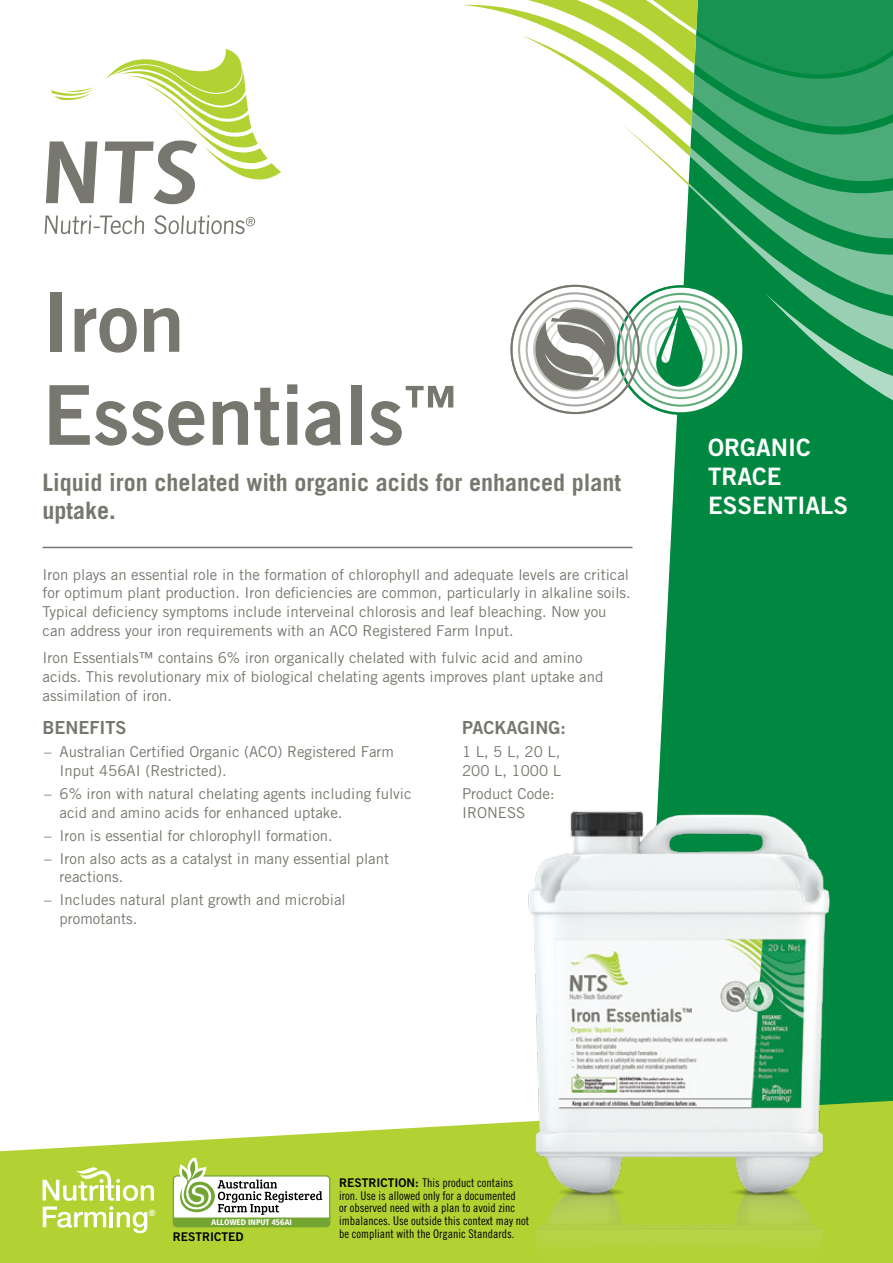
<style>
.page{position:relative;width:893px;height:1263px;background:#fff}
.page>*{position:absolute;margin:0;border:0;box-sizing:border-box;transform-origin:0 0}
.t1{font:82.5px/93px "Trade Gothic Bold Two";color:#77776f}
.t2{font:700 24px/28.8px "Trade Gothic";color:#77776f}
.t3{font:24px/28.8px "Trade Gothic Bold Two";color:#fff}
.t4{font:18px "Trade Gothic Bold Two";color:#77776f}
.t5{font:15px/18.8px "Trade Gothic";color:#77776f}
.t6{font:12px/12.8px "Trade Gothic Cond Eighteen";color:#000}
.t7{font:12px "Trade Gothic Bold Two";color:#000}
.t8{font:700 9px "Helvetica";color:#fff}
.t9{font:900 condensed 8.1px "Frutiger LT";color:#fff}
.s1{font-family:"Trade Gothic Bold Two"}
</style>
<div class="page">
<svg style="left:46px;top:49px;width:235px;height:155px"></svg>
<svg style="left:45px;top:215px;width:99px;height:19px"></svg>
<svg style="left:154px;top:215px;width:101px;height:19px"></svg>
<div style="left:658px;top:433px;width:235px;height:345px;background:#008840"></div>
<hr style="left:43px;top:547px;width:589px;height:1px;background:#77776f">
<svg style="left:0;top:1123px;width:495px;height:140px;background:#bcd850"></svg>
<svg style="left:43px;top:1167px;width:111px;height:66px"></svg>
<svg style="left:173px;top:1157px;width:157px;height:70px"></svg>
<svg style="left:463px;top:0;width:430px;height:433px"></svg>
<img style="left:495px;top:778px;width:398px;height:485px">
<h1 class="t1" style="left:43px;top:274px;width:416px">Iron<br>Essentials<sup>™</sup></h1>
<h2 class="t2" style="left:43px;top:467px;width:580px">Liquid iron chelated with organic acids for enhanced plant uptake.</h2>
<p class="t5" style="left:43px;top:565px;width:590px">Iron plays an essential role in the formation of chlorophyll and adequate levels are critical for optimum plant production. Iron deficiencies are common, particularly in alkaline soils.<br>Typical deficiency symptoms include interveinal chlorosis and leaf bleaching. Now you can address your iron requirements with an ACO Registered Farm Input.</p>
<p class="t5" style="left:43px;top:648px;width:562px">Iron Essentials™ contains 6% iron organically chelated with fulvic acid and amino acids. This revolutionary mix of biological chelating agents improves plant uptake and assimilation of iron.</p>
<p class="t4" style="left:43px;top:716px;width:86px">BENEFITS</p>
<p class="t5" style="left:60px;top:742px;width:336px;text-indent:-15px">– Australian Certified Organic (ACO) Registered Farm<br>Input 456AI (Restricted).</p>
<p class="t5" style="left:60px;top:784px;width:354px;text-indent:-15px">– 6% iron with natural chelating agents including fulvic acid and amino acids for enhanced uptake.</p>
<p class="t5" style="left:44px;top:826px;width:290px">– Iron is essential for chlorophyll formation.</p>
<p class="t5" style="left:60px;top:849px;width:331px;text-indent:-15px">– Iron also acts as a catalyst in many essential plant reactions.</p>
<p class="t5" style="left:60px;top:890px;width:288px;text-indent:-15px">– Includes natural plant growth and microbial promotants.</p>
<p class="t4" style="left:462px;top:716px;width:105px">PACKAGING:</p>
<p class="t5" style="left:462px;top:742px;width:101px">1 L, 5 L, 20 L,<br>200 L, 1000 L</p>
<p class="t5" style="left:462px;top:784px;width:94px">Product Code:<br>IRONESS</p>
<h2 class="t3" style="left:708px;top:433px;width:141px">ORGANIC<br>TRACE<br>ESSENTIALS</h2>
<p class="t8" style="left:149px;top:1209px;width:8px">®</p>
<p class="t9" style="left:211px;top:1217px;width:82px">ALLOWED INPUT 456AI</p>
<p class="t7" style="left:173px;top:1229px;width:72px">RESTRICTED</p>
<p class="t6" style="left:339px;top:1176px;width:191px"><span class="s1">RESTRICTION:</span> This product contains iron. Use is allowed only for a documented<br>or observed need with a plan to avoid zinc imbalances. Use outside this context may not be compliant with the Organic Standards.</p>
</div>
